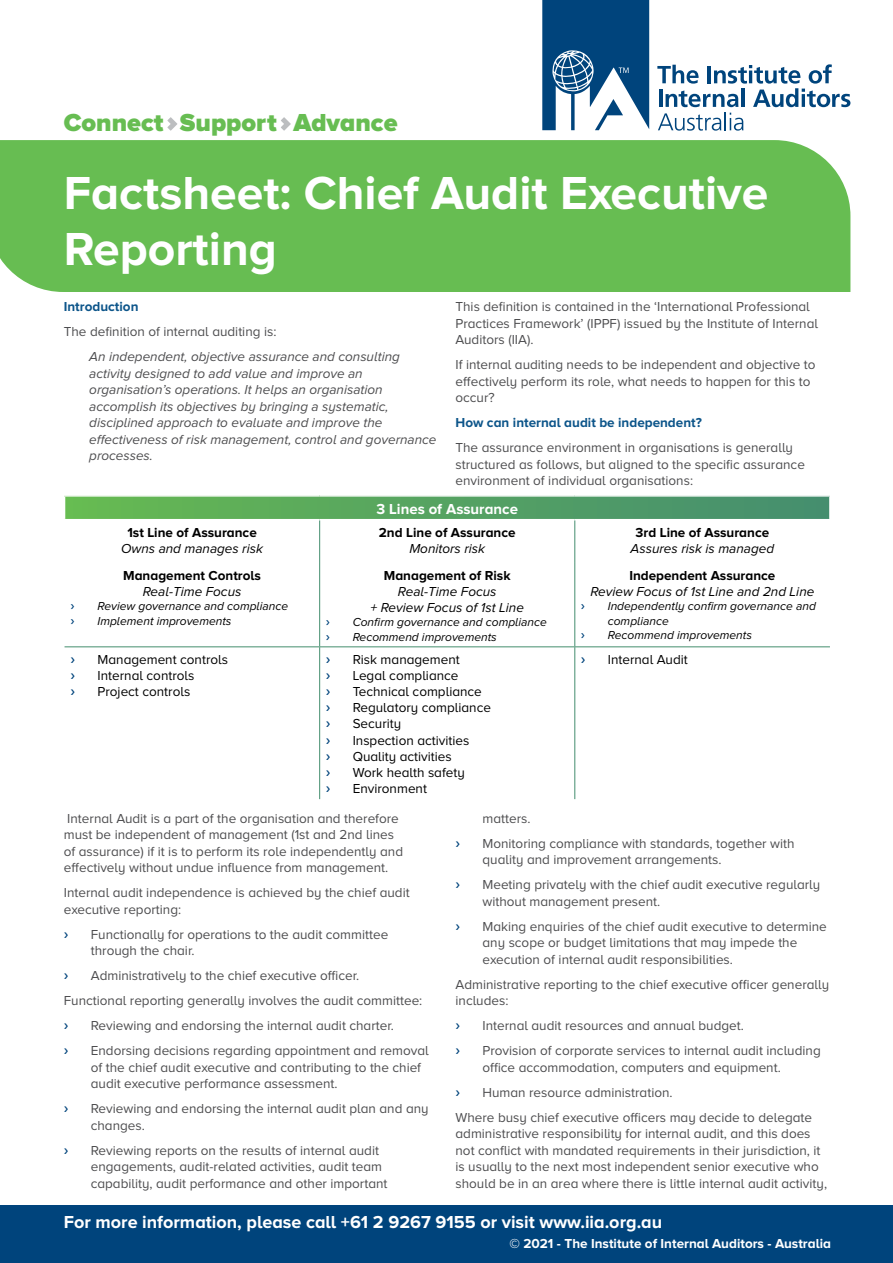
<style>
.page{position:relative;width:893px;height:1263px;background:#fff}
.page>*{position:absolute;margin:0;border:0;box-sizing:border-box;transform-origin:0 0}
.t1{font:700 48px/55.5px "Proxima Nova A";color:#fff}
.t2{font:900 25.5px "Proxima Nova A";color:#67bd52}
.t3{font:700 18px "Proxima Nova A";color:#fff}
.t4{font:700 15px "Proxima Nova A";color:#fff}
.t5{font:13.5px/16.5px "Proxima Nova A";color:#4d4d4f}
.t6{font:italic 13.5px/16.5px "Proxima Nova A";color:#4d4d4f}
.t7{font:13.5px "Proxima Nova A";color:#000}
.t8{font:italic 13.5px/16.2px "Proxima Nova A";color:#000;text-align:center}
.t9{font:700 13.5px "Proxima Nova A";color:#000}
.t10{font:700 13.5px "Proxima Nova A";color:#fff}
.t11{font:700 13.5px "Proxima Nova A";color:#0d558a}
.t12{font:13.5px "Cabin";color:#00447c}
.t13{font:italic 12px/14.4px "Proxima Nova A";color:#000}
.t14{font:12px "Cabin";color:#00447c}
</style>
<div class="page">
<div style="left:0;top:140px;width:850px;height:152px;background:#67bd52"></div>
<svg style="left:657px;top:64px;width:193px;height:67px"></svg>
<svg style="left:542px;top:0;width:107px;height:130px"></svg>
<div style="left:0;top:1205px;width:893px;height:58px;background:#00447c"></div>
<svg style="left:167px;top:117px;width:10px;height:14px"></svg>
<svg style="left:281px;top:117px;width:10px;height:14px"></svg>
<div style="left:65px;top:496px;width:765px;height:24px;background:linear-gradient(to right,#67ba53,#458d71)"></div>
<hr style="left:64px;top:495px;width:256px;height:2px;background:#fff">
<hr style="left:320px;top:495px;width:255px;height:2px;background:#fff">
<hr style="left:575px;top:495px;width:256px;height:2px;background:#fff">
<hr style="left:829px;top:497px;width:2px;height:22px;background:#fff">
<hr style="left:64px;top:519px;width:256px;height:1px;background:#fff">
<hr style="left:320px;top:519px;width:255px;height:1px;background:#fff">
<hr style="left:575px;top:519px;width:256px;height:1px;background:#fff">
<hr style="left:319px;top:520px;width:1px;height:43px;background:#448e6e">
<hr style="left:574px;top:520px;width:1px;height:43px;background:#448e6e">
<hr style="left:319px;top:563px;width:1px;height:83px;background:#448e6e">
<hr style="left:574px;top:563px;width:1px;height:83px;background:#448e6e">
<hr style="left:65px;top:646px;width:255px;height:1px;background:#448e6e">
<hr style="left:320px;top:646px;width:255px;height:1px;background:#448e6e">
<hr style="left:319px;top:647px;width:1px;height:152px;background:#448e6e">
<hr style="left:575px;top:646px;width:255px;height:1px;background:#448e6e">
<hr style="left:574px;top:647px;width:1px;height:152px;background:#448e6e">
<h2 class="t2" style="left:64px;top:107px;width:335px">Connect Support Advance</h2>
<h1 class="t1" style="left:64px;top:165px;width:706px">Factsheet: Chief Audit Executive<br>Reporting</h1>
<p class="t11" style="left:64px;top:299px;width:76px">Introduction</p>
<p class="t5" style="left:64px;top:323px;width:214px">The definition of internal auditing is:</p>
<p class="t6" style="left:89px;top:348px;width:349px">An independent, objective assurance and consulting activity designed to add value and improve an organisation’s operations. It helps an organisation accomplish its objectives by bringing a systematic, disciplined approach to evaluate and improve the effectiveness of risk management, control and governance processes.</p>
<p class="t5" style="left:455px;top:298px;width:364px">This definition is contained in the ‘International Professional<br>Practices Framework’ (IPPF) issued by the Institute of Internal<br>Auditors (IIA).</p>
<p class="t5" style="left:455px;top:356px;width:361px">If internal auditing needs to be independent and objective to effectively perform its role, what needs to happen for this to occur?</p>
<p class="t11" style="left:455px;top:415px;width:248px">How can internal audit be independent?</p>
<p class="t5" style="left:455px;top:439px;width:351px">The assurance environment in organisations is generally structured as follows, but aligned to the specific assurance environment of individual organisations:</p>
<p class="t4" style="left:376px;top:500px;width:143px">3 Lines of Assurance</p>
<p class="t9" style="left:127px;top:525px;width:131px">1st Line of Assurance</p>
<p class="t8" style="left:121px;top:540px;width:143px">Owns and manages risk</p>
<p class="t9" style="left:379px;top:525px;width:138px">2nd Line of Assurance</p>
<p class="t8" style="left:409px;top:540px;width:77px">Monitors risk</p>
<p class="t9" style="left:636px;top:525px;width:135px">3rd Line of Assurance</p>
<p class="t8" style="left:631px;top:540px;width:145px">Assures risk is managed</p>
<p class="t9" style="left:123px;top:567px;width:139px">Management Controls</p>
<p class="t8" style="left:143px;top:583px;width:100px">Real-Time Focus</p>
<p class="t14" style="left:71px;top:599px;width:5px">›</p>
<p class="t13" style="left:98px;top:599px;width:192px">Review governance and compliance</p>
<p class="t14" style="left:71px;top:613px;width:5px">›</p>
<p class="t13" style="left:98px;top:613px;width:136px">Implement improvements</p>
<p class="t9" style="left:384px;top:567px;width:128px">Management of Risk</p>
<p class="t8" style="left:370px;top:583px;width:155px">Real-Time Focus<br>+ Review Focus of 1st Line</p>
<p class="t14" style="left:326px;top:615px;width:5px">›</p>
<p class="t13" style="left:353px;top:615px;width:196px">Confirm governance and compliance</p>
<p class="t14" style="left:326px;top:629px;width:5px">›</p>
<p class="t13" style="left:353px;top:629px;width:146px">Recommend improvements</p>
<p class="t9" style="left:629px;top:567px;width:147px">Independent Assurance</p>
<p class="t8" style="left:590px;top:583px;width:225px">Review Focus of 1st Line and 2nd Line</p>
<p class="t14" style="left:581px;top:599px;width:5px">›</p>
<p class="t13" style="left:608px;top:599px;width:210px">Independently confirm governance and compliance</p>
<p class="t14" style="left:581px;top:627px;width:5px">›</p>
<p class="t13" style="left:608px;top:628px;width:146px">Recommend improvements</p>
<p class="t12" style="left:71px;top:650px;width:6px">›</p>
<p class="t7" style="left:98px;top:651px;width:132px">Management controls</p>
<p class="t12" style="left:71px;top:667px;width:6px">›</p>
<p class="t7" style="left:98px;top:668px;width:98px">Internal controls</p>
<p class="t12" style="left:71px;top:683px;width:6px">›</p>
<p class="t7" style="left:98px;top:684px;width:94px">Project controls</p>
<p class="t12" style="left:326px;top:650px;width:6px">›</p>
<p class="t7" style="left:353px;top:651px;width:109px">Risk management</p>
<p class="t12" style="left:326px;top:667px;width:6px">›</p>
<p class="t7" style="left:353px;top:668px;width:107px">Legal compliance</p>
<p class="t12" style="left:326px;top:683px;width:6px">›</p>
<p class="t7" style="left:353px;top:684px;width:131px">Technical compliance</p>
<p class="t12" style="left:326px;top:699px;width:6px">›</p>
<p class="t7" style="left:353px;top:700px;width:140px">Regulatory compliance</p>
<p class="t12" style="left:326px;top:715px;width:6px">›</p>
<p class="t7" style="left:353px;top:716px;width:50px">Security</p>
<p class="t12" style="left:326px;top:731px;width:6px">›</p>
<p class="t7" style="left:353px;top:732px;width:118px">Inspection activities</p>
<p class="t12" style="left:326px;top:748px;width:6px">›</p>
<p class="t7" style="left:353px;top:749px;width:101px">Quality activities</p>
<p class="t12" style="left:326px;top:764px;width:6px">›</p>
<p class="t7" style="left:353px;top:765px;width:114px">Work health safety</p>
<p class="t12" style="left:326px;top:780px;width:6px">›</p>
<p class="t7" style="left:353px;top:781px;width:76px">Environment</p>
<p class="t12" style="left:581px;top:650px;width:6px">›</p>
<p class="t7" style="left:608px;top:651px;width:81px">Internal Audit</p>
<p class="t5" style="left:64px;top:810px;width:341px">Internal Audit is a part of the organisation and therefore must be independent of management (1st and 2nd lines of assurance) if it is to perform its role independently and effectively without undue influence from management.</p>
<p class="t5" style="left:64px;top:884px;width:347px">Internal audit independence is achieved by the chief audit executive reporting:</p>
<p class="t12" style="left:64px;top:926px;width:6px">›</p>
<p class="t5" style="left:91px;top:926px;width:299px">Functionally for operations to the audit committee through the chair.</p>
<p class="t12" style="left:64px;top:967px;width:6px">›</p>
<p class="t5" style="left:64px;top:963px;width:360px;line-height:25px;text-indent:27px">Administratively to the chief executive officer.<br>Functional reporting generally involves the audit committee:</p>
<p class="t12" style="left:64px;top:1017px;width:6px">›</p>
<p class="t5" style="left:91px;top:1017px;width:305px">Reviewing and endorsing the internal audit charter.</p>
<p class="t12" style="left:64px;top:1042px;width:6px">›</p>
<p class="t5" style="left:91px;top:1042px;width:339px">Endorsing decisions regarding appointment and removal of the chief audit executive and contributing to the chief audit executive performance assessment.</p>
<p class="t12" style="left:64px;top:1100px;width:6px">›</p>
<p class="t5" style="left:91px;top:1100px;width:339px">Reviewing and endorsing the internal audit plan and any changes.</p>
<p class="t12" style="left:64px;top:1142px;width:6px">›</p>
<p class="t5" style="left:91px;top:1142px;width:298px">Reviewing reports on the results of internal audit engagements, audit-related activities, audit team capability, audit performance and other important</p>
<p class="t5" style="left:482px;top:810px;width:50px">matters.</p>
<p class="t12" style="left:455px;top:835px;width:6px">›</p>
<p class="t5" style="left:482px;top:835px;width:314px">Monitoring compliance with standards, together with quality and improvement arrangements.</p>
<p class="t12" style="left:455px;top:876px;width:6px">›</p>
<p class="t5" style="left:482px;top:876px;width:339px">Meeting privately with the chief audit executive regularly without management present.</p>
<p class="t12" style="left:455px;top:918px;width:6px">›</p>
<p class="t5" style="left:482px;top:918px;width:346px">Making enquiries of the chief audit executive to determine any scope or budget limitations that may impede the execution of internal audit responsibilities.</p>
<p class="t5" style="left:455px;top:976px;width:375px">Administrative reporting to the chief executive officer generally includes:</p>
<p class="t12" style="left:455px;top:1017px;width:6px">›</p>
<p class="t5" style="left:482px;top:1017px;width:263px">Internal audit resources and annual budget.</p>
<p class="t12" style="left:455px;top:1042px;width:6px">›</p>
<p class="t5" style="left:482px;top:1042px;width:340px">Provision of corporate services to internal audit including office accommodation, computers and equipment.</p>
<p class="t12" style="left:455px;top:1084px;width:6px">›</p>
<p class="t5" style="left:455px;top:1080px;width:358px;line-height:25px;text-indent:27px">Human resource administration.<br>Where busy chief executive officers may decide to delegate</p>
<p class="t5" style="left:455px;top:1125px;width:373px">administrative responsibility for internal audit, and this does not conflict with mandated requirements in their jurisdiction, it is usually to the next most independent senior executive who should be in an area where there is little internal audit activity,</p>
<h3 class="t3" style="left:64px;top:1212px;width:600px">For more information, please call +61 2 9267 9155 or visit www.iia.org.au</h3>
<p class="t10" style="left:509px;top:1236px;width:323px">© 2021 - The Institute of Internal Auditors - Australia</p>
</div>
